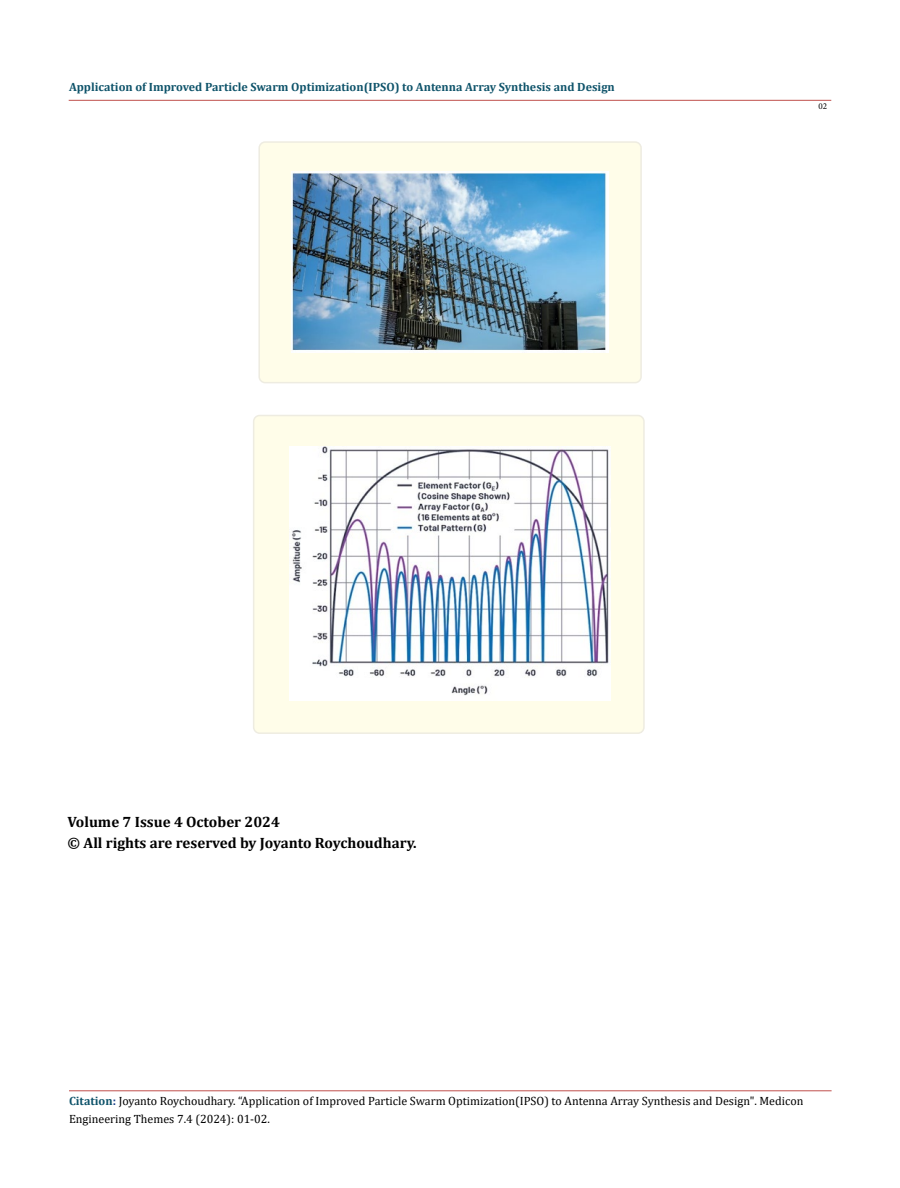
<style>
.page{position:relative;width:900px;height:1188px;background:#fff}
.page>*{position:absolute;margin:0;border:0;box-sizing:border-box;transform-origin:0 0}
.t1{font:700 15px/21px "Cambria";color:#000}
.t2{font:12px/18px "Cambria";color:#000}
.t3{font:700 12px "Cambria";color:#0e536a}
.t4{font:9px "Minion Pro";color:#000}
.s1{font-weight:700;color:#0e536a}
.s2{font-weight:700;color:#173e88}
</style>
<div class="page">
<hr style="left:69px;top:1091px;width:763px;height:1px;background:#c0504d">
<hr style="left:69px;top:100px;width:762px;height:1px;background:#c0504d">
<div style="left:259px;top:142px;width:382px;height:241px;background:#fffde9;border-radius:6px"></div>
<div style="left:258px;top:141px;width:384px;height:242px;border:2px solid #eeece1;border-radius:6px"></div>
<img style="left:291px;top:171px;width:318px;height:181px">
<div style="left:254px;top:416px;width:390px;height:317px;background:#fffde9;border-radius:6px"></div>
<div style="left:253px;top:415px;width:392px;height:319px;border:2px solid #eeece1;border-radius:6px"></div>
<img style="left:289px;top:446px;width:322px;height:254px">
<p class="t3" style="left:69px;top:79px;width:547px">Application of Improved Particle Swarm Optimization(IPSO) to Antenna Array Synthesis and Design</p>
<p class="t4" style="left:818px;top:100px;width:10px">02</p>
<p class="t1" style="left:68px;top:811px;width:351px">Volume 7 Issue 4 October 2024<br>© All rights are reserved by Joyanto Roychoudhary.</p>
<p class="t2" style="left:69px;top:1092px;width:736px"><span class="s1">Citation</span><span class="s2">:</span> Joyanto Roychoudhary. “Application of Improved Particle Swarm Optimization(IPSO) to Antenna Array Synthesis and Design". Medicon<br>Engineering Themes 7.4 (2024): 01-02.</p>
</div>
